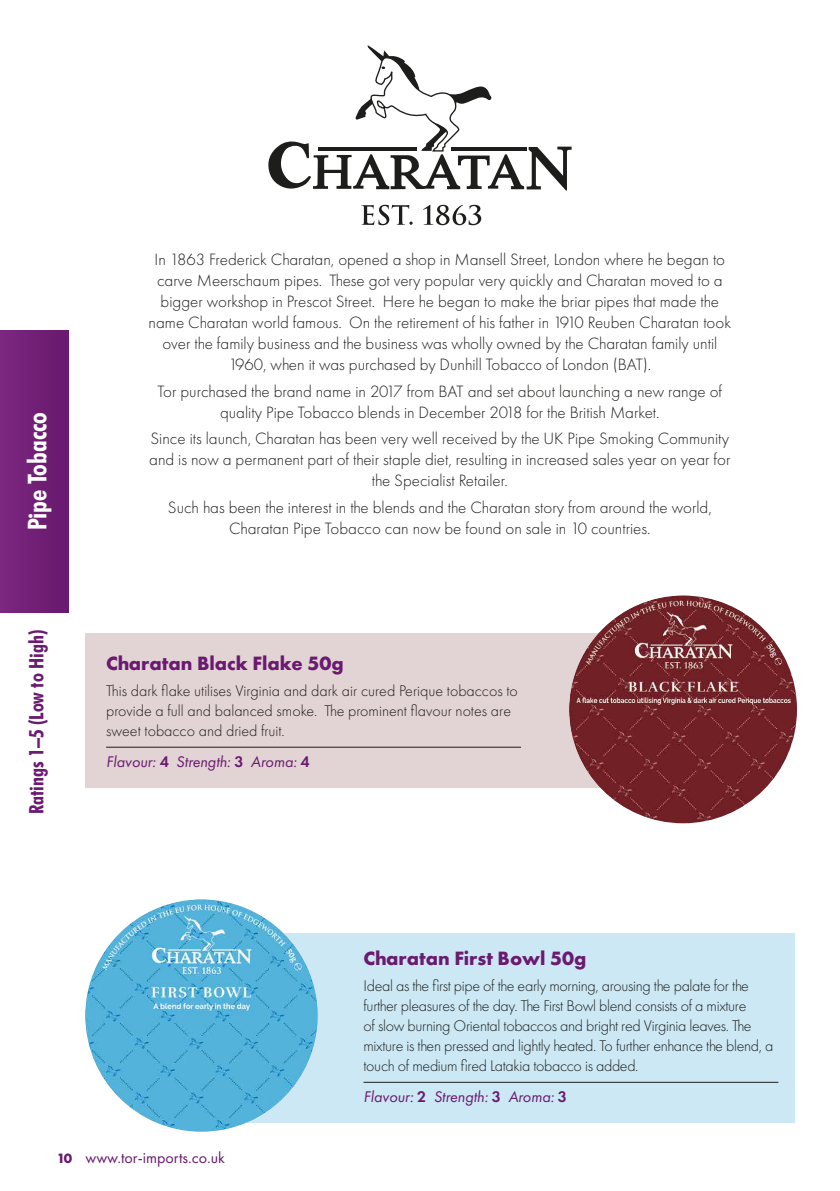
<style>
.page{position:relative;width:840px;height:1191px;background:#fff}
.page>*{position:absolute;margin:0;border:0;box-sizing:border-box;transform-origin:0 0}
.t1{font:700 condensed 26px "Futura BT";color:#fff}
.t2{font:700 20px "Futura PT";color:#6a1a70}
.t3{font:700 condensed 20px "Futura BT";color:#6a1a70}
.t4{font:300 17px/21px "Futura PT";color:#1d1d1b;text-align:center}
.t5{font:300 16px/20px "Futura PT";letter-spacing:-.02em;color:#1d1d1b}
.t6{font:300 16px/20px "Futura PT";color:#1d1d1b}
.t7{font:italic 16px "Futura PT";color:#6a1a70}
.t8{font:16px "Futura PT";color:#6a1a70}
.s1{font-weight:600;font-style:normal}
.s2{font-weight:700;font-size:14px}
</style>
<div class="page">
<div style="left:0;top:331px;width:68px;height:281px;background:#722077"></div>
<div style="left:207px;top:933px;width:587px;height:189px;background:#cbe8f4"></div>
<hr style="left:363px;top:1082px;width:415px;height:1px;background:#1d1d1b">
<div style="left:85px;top:633px;width:587px;height:154px;background:#e2d3d4"></div>
<hr style="left:106px;top:747px;width:414px;height:1px;background:#1d1d1b">
<img style="left:568px;top:595px;width:228px;height:228px;border-radius:114px">
<img style="left:85px;top:899px;width:232px;height:232px;border-radius:116px">
<svg style="left:268px;top:45px;width:303px;height:146px"></svg>
<hr style="left:318px;top:147px;width:98px;height:3px;background:#1d1d1b">
<hr style="left:450px;top:147px;width:76px;height:3px;background:#1d1d1b">
<svg style="left:361px;top:205px;width:51px;height:20px"></svg>
<svg style="left:423px;top:205px;width:58px;height:20px"></svg>
<h1 class="t1" style="left:21px;top:530px;width:120px;rotate:-90deg">Pipe Tobacco</h1>
<p class="t3" style="left:24px;top:814px;width:186px;rotate:-90deg">Ratings 1–5 (Low to High)</p>
<p class="t4" style="left:148px;top:249px;width:583px">In 1863 Frederick Charatan, opened a shop in Mansell Street, London where he began to carve Meerschaum pipes. These got very popular very quickly and Charatan moved to a bigger workshop in Prescot Street. Here he began to make the briar pipes that made the name Charatan world famous. On the retirement of his father in 1910 Reuben Charatan took over the family business and the business was wholly owned by the Charatan family until 1960, when it was purchased by Dunhill Tobacco of London (BAT).</p>
<p class="t4" style="left:157px;top:381px;width:566px">Tor purchased the brand name in 2017 from BAT and set about launching a new range of quality Pipe Tobacco blends in December 2018 for the British Market.</p>
<p class="t4" style="left:149px;top:428px;width:582px">Since its launch, Charatan has been very well received by the UK Pipe Smoking Community and is now a permanent part of their staple diet, resulting in increased sales year on year for the Specialist Retailer.</p>
<p class="t4" style="left:168px;top:497px;width:545px">Such has been the interest in the blends and the Charatan story from around the world,<br>Charatan Pipe Tobacco can now be found on sale in 10 countries.</p>
<p class="t2" style="left:106px;top:650px;width:239px">Charatan Black Flake 50g</p>
<p class="t6" style="left:106px;top:680px;width:413px">This dark flake utilises Virginia and dark air cured Perique tobaccos to provide a full and balanced smoke. The prominent flavour notes are sweet tobacco and dried fruit.</p>
<p class="t7" style="left:106px;top:752px;width:205px">Flavour: <span class="s1">4</span> Strength: <span class="s1">3</span> Aroma: <span class="s1">4</span></p>
<p class="t2" style="left:363px;top:945px;width:224px">Charatan First Bowl 50g</p>
<p class="t5" style="left:363px;top:975px;width:411px">Ideal as the first pipe of the early morning, arousing the palate for the further pleasures of the day. The First Bowl blend consists of a mixture<br>of slow burning Oriental tobaccos and bright red Virginia leaves. The mixture is then pressed and lightly heated. To further enhance the blend, a touch of medium fired Latakia tobacco is added.</p>
<p class="t7" style="left:363px;top:1087px;width:205px">Flavour: <span class="s1">2</span> Strength: <span class="s1">3</span> Aroma: <span class="s1">3</span></p>
<p class="t8" style="left:57px;top:1147px;width:170px"><span class="s2">10</span> www.tor-imports.co.uk</p>
</div>
